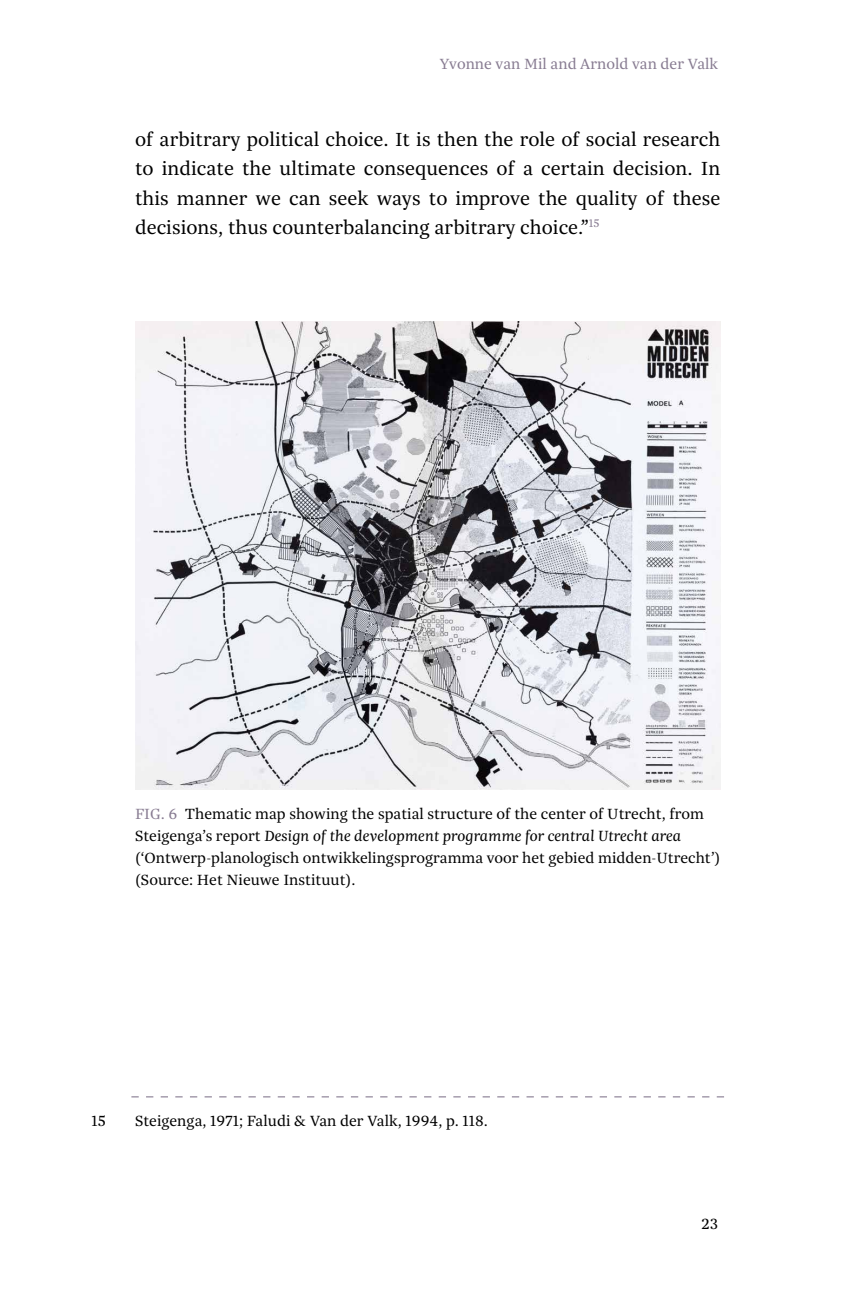
<style>
.page{position:relative;width:851px;height:1296px;background:#fff}
.page>*{position:absolute;margin:0;border:0;box-sizing:border-box;transform-origin:0 0}
.BODY_Normal{font:300 20.25px/29.2px "Trola Text";color:#000;text-align:justify}
.FOOTNOTE_Body{font:300 15.75px/22.1px "Trola Text";color:#000}
.t1{font:300 15.75px "Trola Text";color:#877b91}
.s1{color:#877b91}
.s2{font-style:italic}
</style>
<div class="page">
<img style="left:135px;top:322px;width:585px;height:468px">
<svg style="left:131px;top:1096px;width:593px;height:1px"></svg>
<p class="t1" style="left:440px;top:54px;width:280px">Yvonne van Mil and Arnold van der Valk</p>
<p class="BODY_Normal" style="left:135px;top:125px;width:587px">of arbitrary political choice. It is then the role of social research to indicate the ultimate consequences of a certain decision. In this manner we can seek ways to improve the quality of these decisions, thus counterbalancing arbitrary choice.”<sup>15</sup></p>
<p class="FOOTNOTE_Body" style="left:135px;top:803px;width:586px"><span class="s1">FIG. 6</span> Thematic map showing the spatial structure of the center of Utrecht, from Steigenga’s report <span class="s2">Design of the development programme for central Utrecht area </span>(‘Ontwerp-planologisch ontwikkelingsprogramma voor het gebied midden-Utrecht’) (Source: Het Nieuwe Instituut).</p>
<p class="FOOTNOTE_Body" style="left:91px;top:1110px;width:16px">15</p>
<p class="FOOTNOTE_Body" style="left:135px;top:1110px;width:354px">Steigenga, 1971; Faludi &amp; Van der Valk, 1994, p. 118.</p>
<p class="FOOTNOTE_Body" style="left:701px;top:1212px;width:18px">23</p>
</div>
